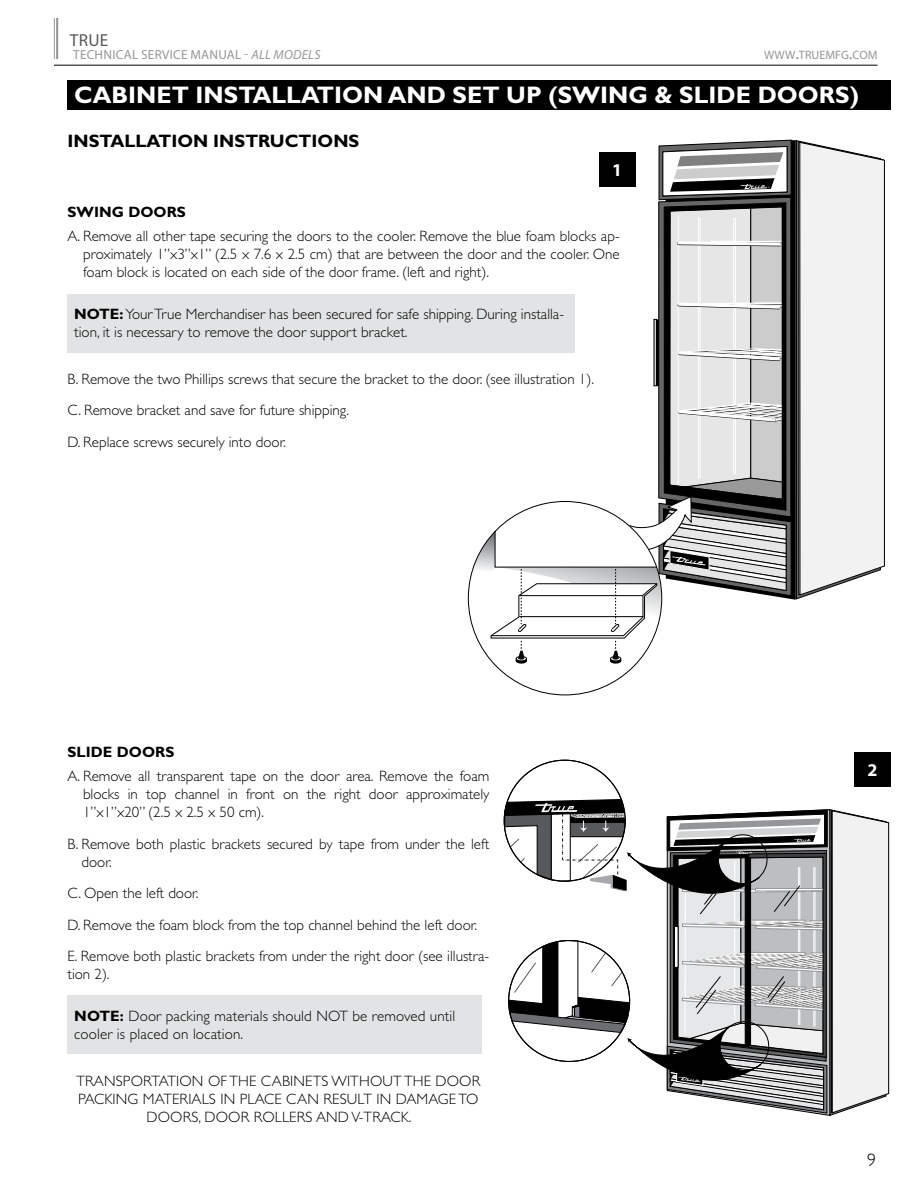
<style>
.page{position:relative;width:918px;height:1188px;background:#fff}
.page>*{position:absolute;margin:0;border:0;box-sizing:border-box;transform-origin:0 0}
.t1{font:700 24px "Gill Sans Std";color:#fff}
.t2{font:700 18px "Gill Sans Std";color:#000}
.t3{font:700 18px "Myriad Pro";color:#fff}
.t4{font:300 18px "Gill Sans Std";color:#000}
.t5{font:17.4px "Myriad Pro";color:#58595b}
.t6{font:300 15px/18px "Gill Sans Std";color:#000}
.t7{font:700 15px "Gill Sans Std";color:#000}
.t8{font:13.2px "Myriad Pro";letter-spacing:.02em;color:#95979a}
.t9{font:12.15px "Myriad Pro";color:#95979a}
.s1{font-style:italic}
.s2{font-size:17.4px}
.s3{font-weight:700}
</style>
<div class="page">
<hr style="left:56px;top:18px;width:2px;height:41px;background:#95979a">
<hr style="left:54px;top:18px;width:1px;height:41px;background:#95979a">
<hr style="left:54px;top:65px;width:824px;height:1px;background:#000">
<div style="left:68px;top:294px;width:507px;height:58px;background:#e2e3e4"></div>
<div style="left:68px;top:996px;width:414px;height:58px;background:#e2e3e4"></div>
<div style="left:68px;top:80px;width:823px;height:30px;background:#000"></div>
<svg style="left:504px;top:798px;width:385px;height:318px"></svg>
<div style="left:854px;top:752px;width:37px;height:34px;background:#000"></div>
<svg style="left:453px;top:140px;width:432px;height:556px"></svg>
<p class="t5" style="left:70px;top:30px;width:40px">TRUE</p>
<p class="t8" style="left:73px;top:46px;width:249px">TECHNICAL SERVICE MANUAL - <span class="s1">ALL MODELS</span></p>
<p class="t9" style="left:764px;top:47px;width:115px">WWW<span class="s2">.</span>TRUEMFG<span class="s2">.</span>COM</p>
<h1 class="t1" style="left:74px;top:81px;width:786px">CABINET INSTALLATION AND SET UP (SWING &amp; SLIDE DOORS)</h1>
<p class="t2" style="left:68px;top:131px;width:293px">INSTALLATION INSTRUCTIONS</p>
<p class="t3" style="left:612px;top:160px;width:11px">1</p>
<p class="t7" style="left:68px;top:203px;width:120px">SWING DOORS</p>
<p class="t6" style="left:83px;top:228px;width:538px;text-align:justify;text-indent:-16px">A. Remove all other tape securing the doors to the cooler. Remove the blue foam blocks ap&shy;proximately 1”x3”x1” (2.5 x 7.6 x 2.5 cm) that are between the door and the cooler. One foam block is located on each side of the door frame. (left and right).</p>
<p class="t6" style="left:74px;top:305px;width:491px"><span class="s3">NOTE:</span> Your True Merchandiser has been secured for safe shipping. During installa&shy;tion, it is necessary to remove the door support bracket.</p>
<p class="t6" style="left:68px;top:363px;width:528px;line-height:31.5px">B. Remove the two Phillips screws that secure the bracket to the door. (see illustration 1).<br>C. Remove bracket and save for future shipping.<br>D. Replace screws securely into door.</p>
<p class="t7" style="left:68px;top:743px;width:108px">SLIDE DOORS</p>
<p class="t6" style="left:83px;top:767px;width:408px;text-align:justify;text-indent:-16px">A. Remove all transparent tape on the door area. Remove the foam blocks in top channel in front on the right door approximately 1”x1”x20” (2.5 x 2.5 x 50 cm).</p>
<p class="t6" style="left:81px;top:835px;width:409px;text-indent:-14px">B. Remove both plastic brackets secured by tape from under the left door.</p>
<p class="t6" style="left:68px;top:878px;width:423px;line-height:31.5px">C. Open the left door.<br>D. Remove the foam block from the top channel behind the left door.<br>E. Remove both plastic brackets from under the right door (see illustra-</p>
<p class="t6" style="left:68px;top:965px;width:44px">tion 2).</p>
<p class="t6" style="left:74px;top:1007px;width:383px"><span class="s3">NOTE:</span> Door packing materials should NOT be removed until cooler is placed on location.</p>
<p class="t6" style="left:76px;top:1072px;width:405px;text-align:center">TRANSPORTATION OF THE CABINETS WITHOUT THE DOOR<br>PACKING MATERIALS IN PLACE CAN RESULT IN DAMAGE TO<br>DOORS, DOOR ROLLERS AND V-TRACK.</p>
<p class="t3" style="left:868px;top:760px;width:11px">2</p>
<p class="t4" style="left:867px;top:1150px;width:10px">9</p>
</div>
